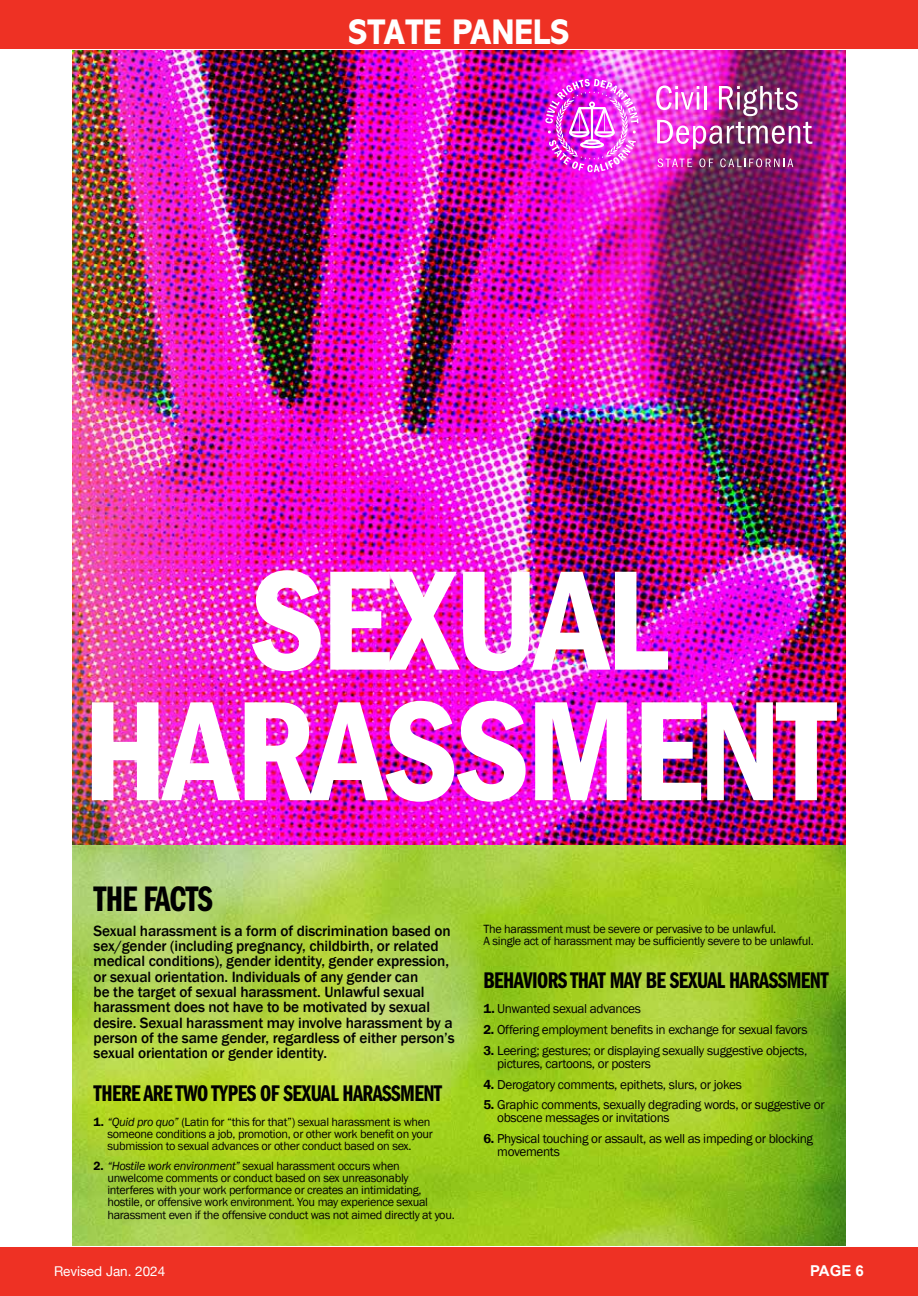
<style>
.page{position:relative;width:918px;height:1296px;background:#fff}
.page>*{position:absolute;margin:0;border:0;box-sizing:border-box;transform-origin:0 0}
.t1{font:600 condensed 146.85px/130.6px "Franklin Gothic";letter-spacing:-.025em;color:#fff;text-align:center}
.t2{font:36.75px "Franklin Gothic LT Pro Dm Cm";letter-spacing:-.025em;color:#000}
.t3{font:800 36px "Abadi MT Pro";color:#fff;scale:.9 1}
.t4{font:23.4px "Franklin Gothic LT Pro Dm Cm";letter-spacing:-.025em;color:#000}
.t5{font:500 15.3px/15.3px "Franklin Gothic";letter-spacing:-.01em;color:#000}
.t6{font:700 15px "Arial";color:#fff}
.t7{font:13.5px "Helvetica Neue";color:#fff}
.t8{font:13.2px/13.2px "Franklin Gothic";letter-spacing:-.025em;color:#000}
.t9{font:12.3px/12.3px "Franklin Gothic";letter-spacing:-.025em;color:#000}
.s1{font-weight:600}
.s2{font-style:italic}
</style>
<div class="page">
<div style="left:0;top:0;width:918px;height:49px;background:#ee3124"></div>
<div style="left:0;top:1247px;width:918px;height:49px;background:#ee3124"></div>
<img style="left:72px;top:51px;width:774px;height:794px">
<img style="left:656px;top:86px;width:156px;height:63px">
<svg style="left:657px;top:158px;width:35px;height:9px"></svg>
<svg style="left:699px;top:158px;width:14px;height:9px"></svg>
<svg style="left:720px;top:158px;width:73px;height:9px"></svg>
<img style="left:545px;top:79px;width:94px;height:93px">
<img style="left:72px;top:845px;width:774px;height:400px">
<h3 class="t3" style="left:349px;top:12px;width:247px">STATE PANELS</h3>
<h1 class="t1" style="left:83px;top:553px;width:754px">SEXUAL<br>HARASSMENT</h1>
<h2 class="t2" style="left:94px;top:879px;width:121px">THE FACTS</h2>
<p class="t5" style="left:94px;top:923px;width:363px">Sexual harassment is a form of discrimination based on sex/gender (including pregnancy, childbirth, or related medical conditions), gender identity, gender expression, or sexual orientation. Individuals of any gender can<br>be the target of sexual harassment. Unlawful sexual harassment does not have to be motivated by sexual desire. Sexual harassment may involve harassment by a person of the same gender, regardless of either person’s sexual orientation or gender identity.</p>
<h3 class="t4" style="left:94px;top:1081px;width:350px">THERE ARE TWO TYPES OF SEXUAL HARASSMENT</h3>
<p class="t9" style="left:107px;top:1116px;width:327px;text-indent:-14px"><span class="s1">1.</span> <span class="s2">“Quid pro quo”</span> (Latin for “this for that”) sexual harassment is when someone conditions a job, promotion, or other work benefit on your submission to sexual advances or other conduct based on sex.</p>
<p class="t9" style="left:107px;top:1160px;width:349px;text-indent:-14px"><span class="s1">2.</span> <span class="s2">“Hostile work environment”</span> sexual harassment occurs when unwelcome comments or conduct based on sex unreasonably interferes with your work performance or creates an intimidating, hostile, or offensive work environment. You may experience sexual harassment even if the offensive conduct was not aimed directly at you.</p>
<p class="t9" style="left:483px;top:923px;width:332px">The harassment must be severe or pervasive to be unlawful.<br>A single act of harassment may be sufficiently severe to be unlawful.</p>
<h3 class="t4" style="left:483px;top:968px;width:347px">BEHAVIORS THAT MAY BE SEXUAL HARASSMENT</h3>
<p class="t8" style="left:483px;top:1003px;width:159px"><span class="s1">1.</span> Unwanted sexual advances</p>
<p class="t8" style="left:483px;top:1023px;width:326px"><span class="s1">2.</span> Offering employment benefits in exchange for sexual favors</p>
<p class="t8" style="left:497px;top:1044px;width:312px;text-indent:-14px"><span class="s1">3.</span> Leering; gestures; or displaying sexually suggestive objects, pictures, cartoons, or posters</p>
<p class="t8" style="left:483px;top:1078px;width:260px"><span class="s1">4.</span> Derogatory comments, epithets, slurs, or jokes</p>
<p class="t8" style="left:497px;top:1098px;width:329px;text-indent:-14px"><span class="s1">5.</span> Graphic comments, sexually degrading words, or suggestive or obscene messages or invitations</p>
<p class="t8" style="left:497px;top:1132px;width:317px;text-indent:-14px"><span class="s1">6.</span> Physical touching or assault, as well as impeding or blocking movements</p>
<p class="t7" style="left:54px;top:1262px;width:113px">Revised Jan. 2024</p>
<p class="t6" style="left:810px;top:1261px;width:55px">PAGE 6</p>
</div>
